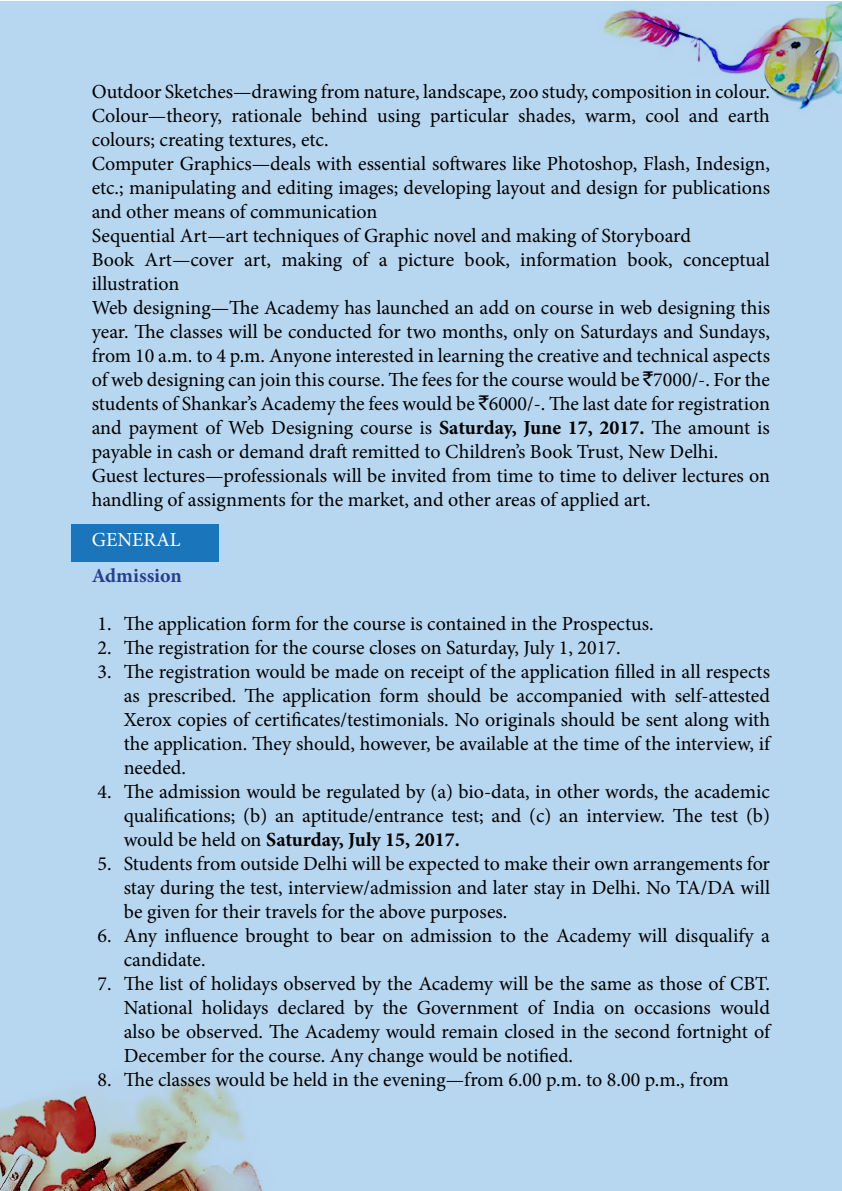
<style>
.page{position:relative;width:842px;height:1191px;background:#fff}
.page>*{position:absolute;margin:0;border:0;box-sizing:border-box;transform-origin:0 0}
.t1{font:20px/24px "Minion Pro";color:#000;text-align:justify}
.t2{font:700 20px "Minion Pro";color:#24408e}
.t3{font:20px "Minion Pro";color:#fff}
.s1{font-family:"Rupee Foradian"}
.s2{font-weight:700}
</style>
<div class="page">
<div style="left:0;top:1px;width:842px;height:1190px;background:#b7d6f0"></div>
<div style="left:71px;top:524px;width:147px;height:37px;background:#1b75bb"></div>
<img style="left:602px;top:0;width:240px;height:110px">
<img style="left:0;top:1077px;width:263px;height:114px">
<p class="t1" style="left:92px;top:79px;width:680px;text-align:left">Outdoor Sketches—drawing from nature, landscape, zoo study, composition in colour.<br>Colour—theory, rationale behind using particular shades, warm, cool and earth colours; creating textures, etc.<br>Computer Graphics—deals with essential softwares like Photoshop, Flash, Indesign, etc.; manipulating and editing images; developing layout and design for publications and other means of communication<br>Sequential Art—art techniques of Graphic novel and making of Storyboard<br>Book Art—cover art, making of a picture book, information book, conceptual illustration<br>Web designing—The Academy has launched an add on course in web designing this year. The classes will be conducted for two months, only on Saturdays and Sundays, from 10 a.m. to 4 p.m. Anyone interested in learning the creative and technical aspects of web designing can join this course. The fees for the course would be <span class="s1">`</span>7000/-. For the students of Shankar’s Academy the fees would be <span class="s1">`</span>6000/-. The last date for registration and payment of Web Designing course is <span class="s2">Saturday, June 17, 2017.</span> The amount is payable in cash or demand draft remitted to Children’s Book Trust, New Delhi.<br>Guest lectures—professionals will be invited from time to time to deliver lectures on handling of assignments for the market, and other areas of applied art.</p>
<p class="t3" style="left:92px;top:526px;width:90px">GENERAL</p>
<p class="t2" style="left:92px;top:561px;width:92px">Admission</p>
<p class="t1" style="left:98px;top:611px;width:557px">1. The application form for the course is contained in the Prospectus.</p>
<p class="t1" style="left:98px;top:635px;width:524px">2. The registration for the course closes on Saturday, July 1, 2017.</p>
<p class="t1" style="left:124px;top:659px;width:648px;text-indent:-26px">3. The registration would be made on receipt of the application filled in all respects as prescribed. The application form should be accompanied with self-attested Xerox copies of certificates/testimonials. No originals should be sent along with the application. They should, however, be available at the time of the interview, if needed.</p>
<p class="t1" style="left:124px;top:779px;width:648px;text-indent:-26px">4. The admission would be regulated by (a) bio-data, in other words, the academic qualifications; (b) an aptitude/entrance test; and (c) an interview. The test (b) would be held on <span class="s2">Saturday, July 15, 2017.</span></p>
<p class="t1" style="left:124px;top:851px;width:648px;text-indent:-26px">5. Students from outside Delhi will be expected to make their own arrangements for stay during the test, interview/admission and later stay in Delhi. No TA/DA will be given for their travels for the above purposes.</p>
<p class="t1" style="left:124px;top:923px;width:648px;text-indent:-26px">6. Any influence brought to bear on admission to the Academy will disqualify a candidate.</p>
<p class="t1" style="left:124px;top:971px;width:648px;text-indent:-26px">7. The list of holidays observed by the Academy will be the same as those of CBT.<br>National holidays declared by the Government of India on occasions would also be observed. The Academy would remain closed in the second fortnight of December for the course. Any change would be notified.</p>
<p class="t1" style="left:98px;top:1067px;width:633px">8. The classes would be held in the evening—from 6.00 p.m. to 8.00 p.m., from</p>
</div>
